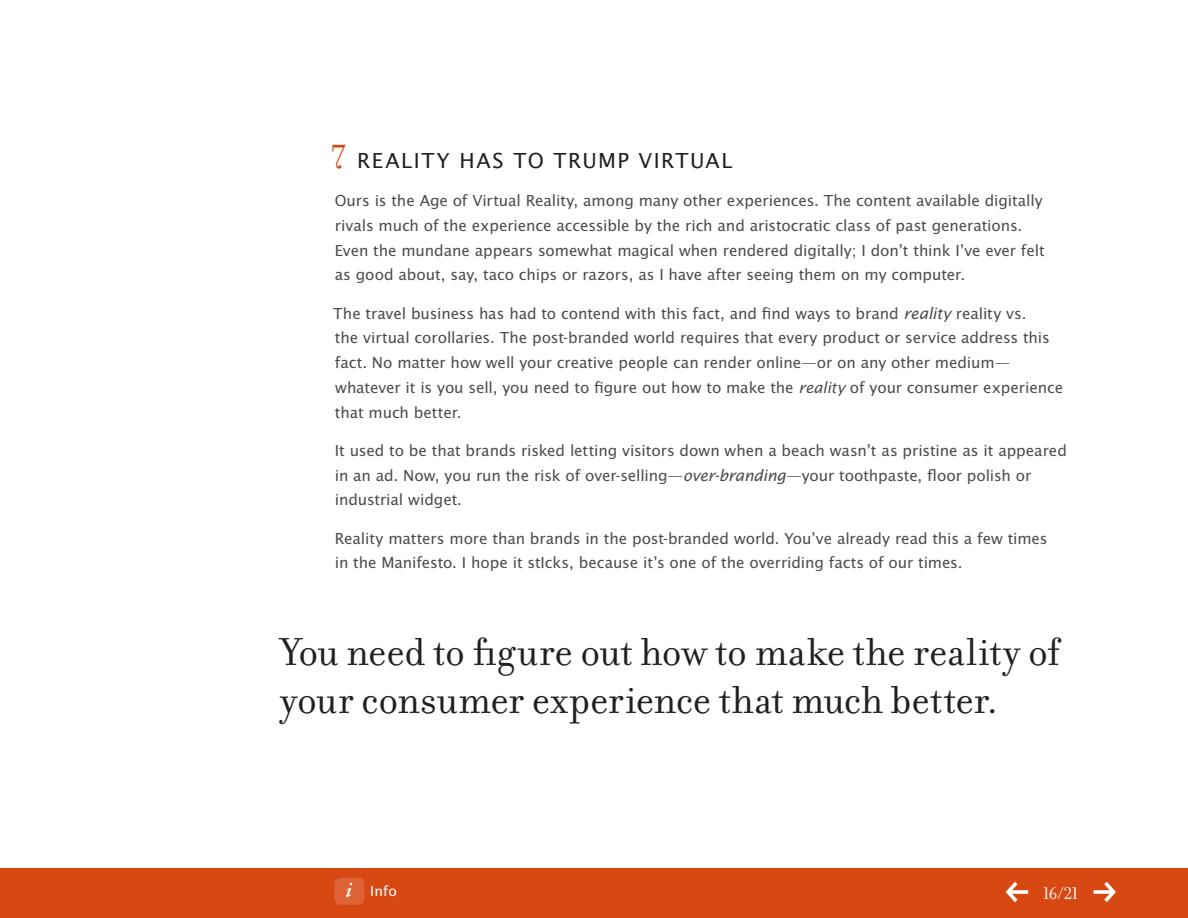
<style>
.page{position:relative;width:1188px;height:918px;background:#fff}
.page>*{position:absolute;margin:0;border:0;box-sizing:border-box;transform-origin:0 0}
.t1{font:42px/48px "Filosofia OT";letter-spacing:-.005em;color:#231f20}
.t2{font:22.5px "Lucida Sans EFOP";letter-spacing:.07em;color:#231f20}
.t3{font:18px "Filosofia OT";color:#fff}
.t4{font:16.5px/24.8px "Lucida Sans EFOP";letter-spacing:-.005em;color:#4b4c4d}
.t5{font:15px "Lucida Sans EFOP";color:#fff}
.s1{font-family:"Filosofia OT";font-size:36px;color:#d74812}
.s2{font-style:italic;font-size:16.8px}
.s3{font-style:italic}
</style>
<div class="page">
<div style="left:0;top:869px;width:1188px;height:49px;background:#d74812"></div>
<div style="left:334px;top:878px;width:30px;height:27px;background:#dd6336;border-radius:6px"></div>
<svg style="left:346px;top:883px;width:6px;height:14px"></svg>
<svg style="left:1006px;top:882px;width:22px;height:20px"></svg>
<svg style="left:1094px;top:882px;width:22px;height:20px"></svg>
<h2 class="t2" style="left:331px;top:148px;width:54px"><span class="s1">7</span> Realit</h2>
<h2 class="t2" style="left:437px;top:148px;width:38px">y Has</h2>
<h2 class="t2" style="left:514px;top:148px;width:207px">To Trump Virtual</h2>
<p class="t4" style="left:335px;top:189px;width:712px">Ours is the Age of Virtual Reality, among many other experiences. The content available digitally rivals much of the experience accessible by the rich and aristocratic class of past generations.<br>Even the mundane appears somewhat magical when rendered digitally; I don’t think I’ve ever felt as good about, say, taco chips or razors, as I have after seeing them on my computer.</p>
<p class="t4" style="left:333px;top:302px;width:732px">The travel business has had to contend with this fact, and find ways to brand <span class="s2">reality</span> reality vs.<br>the virtual corollaries. The post-branded world requires that every product or service address this fact. No matter how well your creative people can render online—or on any other medium— whatever it is you sell, you need to figure out how to make the <span class="s3">reality</span> of your consumer experience that much better.</p>
<p class="t4" style="left:335px;top:439px;width:734px">It used to be that brands risked letting visitors down when a beach wasn’t as pristine as it appeared in an ad. Now, you run the risk of over-selling—<span class="s2">over-branding</span>—your toothpaste, floor polish or industrial widget.</p>
<p class="t4" style="left:335px;top:527px;width:714px">Reality matters more than brands in the post-branded world. You’ve already read this a few times in the Manifesto. I hope it stIcks, because it’s one of the overriding facts of our times.</p>
<h1 class="t1" style="left:280px;top:628px;width:781px">You need to figure out how to make the reality of your consumer experience that much better.</h1>
<p class="t5" style="left:370px;top:883px;width:28px">Info</p>
<p class="t3" style="left:1043px;top:884px;width:37px">16/21</p>
</div>
